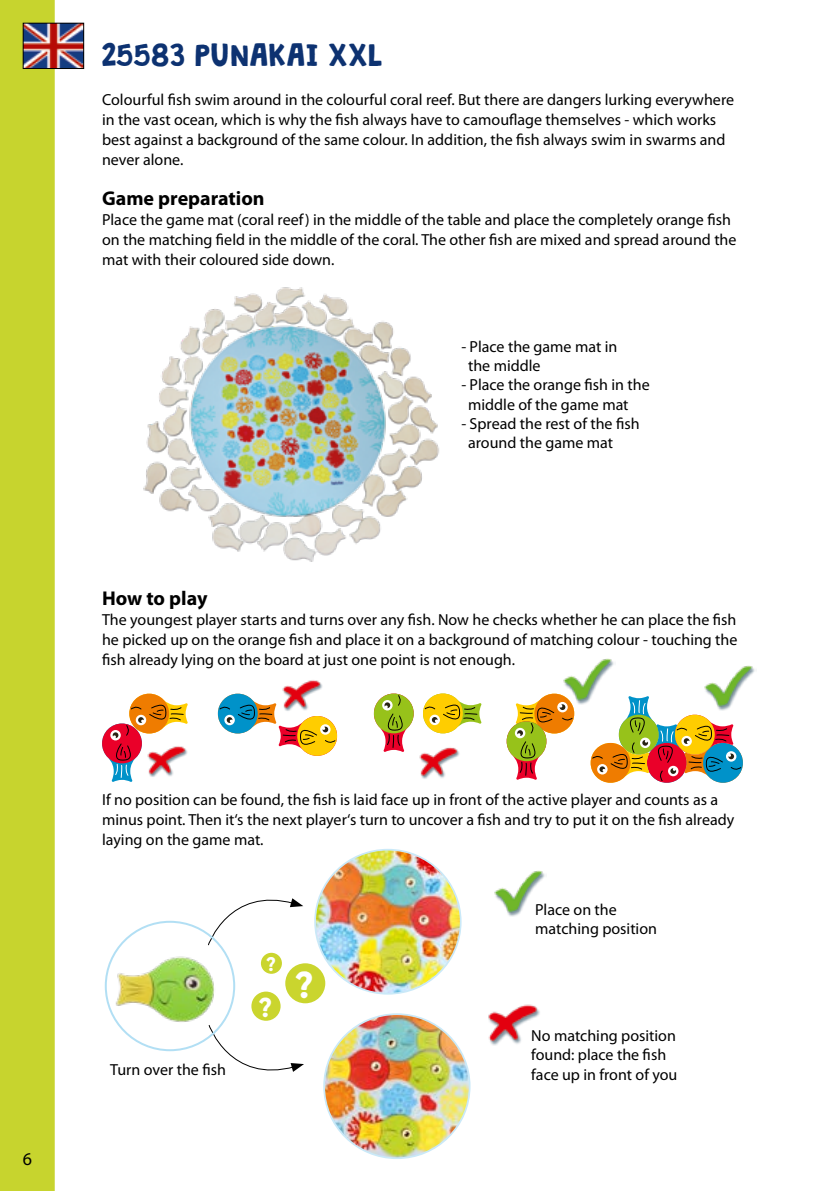
<style>
.page{position:relative;width:828px;height:1191px;background:#fff}
.page>*{position:absolute;margin:0;border:0;box-sizing:border-box;transform-origin:0 0}
.t1{font:30px "Granstander Clean";color:#fff}
.t2{font:28px "Granstander Clean";color:#0d3271}
.t3{font:21.8px "Granstander Clean";color:#fff}
.t4{font:700 20px "Myriad Pro";color:#000}
.t5{font:18px "Myriad Pro";color:#000}
.t6{font:16px/20px "Myriad Pro";color:#000}
.t7{font:15.8px "Granstander Clean";color:#fff}
</style>
<div class="page">
<div style="left:0;top:0;width:55px;height:1191px;background:#c7d42e"></div>
<img style="left:25px;top:25px;width:57px;height:42px">
<div style="left:23px;top:23px;width:61px;height:46px;border:1px solid #000"></div>
<div style="left:285px;top:963px;width:40px;height:40px;background:#cad52e;border-radius:50%"></div>
<div style="left:251px;top:991px;width:30px;height:29px;background:#cad52e;border-radius:50%"></div>
<div style="left:261px;top:952px;width:21px;height:21px;background:#cad52e;border-radius:50%"></div>
<img style="left:494px;top:870px;width:51px;height:47px">
<img style="left:563px;top:659px;width:51px;height:46px">
<img style="left:704px;top:665px;width:51px;height:31px">
<img style="left:488px;top:1004px;width:52px;height:42px">
<img style="left:282px;top:680px;width:41px;height:11px">
<img style="left:419px;top:752px;width:41px;height:27px">
<img style="left:102px;top:693px;width:86px;height:89px">
<svg style="left:588px;top:696px;width:155px;height:87px"></svg>
<img style="left:217px;top:691px;width:121px;height:65px">
<svg style="left:373px;top:693px;width:109px;height:59px"></svg>
<svg style="left:506px;top:691px;width:70px;height:89px"></svg>
<svg style="left:214px;top:898px;width:89px;height:34px"></svg>
<svg style="left:220px;top:1045px;width:84px;height:27px"></svg>
<img style="left:143px;top:287px;width:296px;height:275px">
<img style="left:315px;top:849px;width:146px;height:144px">
<img style="left:326px;top:1014px;width:144px;height:144px">
<img style="left:106px;top:932px;width:128px;height:113px">
<p class="t5" style="left:23px;top:1148px;width:11px">6</p>
<h2 class="t2" style="left:102px;top:40px;width:283px">25583 PUNAKAI XXL</h2>
<p class="t6" style="left:102px;top:89px;width:633px">Colourful fish swim around in the colourful coral reef. But there are dangers lurking everywhere in the vast ocean, which is why the fish always have to camouflage themselves - which works best against a background of the same colour. In addition, the fish always swim in swarms and never alone.</p>
<p class="t4" style="left:102px;top:185px;width:164px">Game preparation</p>
<p class="t6" style="left:102px;top:209px;width:636px">Place the game mat (coral reef) in the middle of the table and place the completely orange fish on the matching field in the middle of the coral. The other fish are mixed and spread around the mat with their coloured side down.</p>
<p class="t6" style="left:468px;top:337px;width:151px;line-height:19.2px;text-indent:-7px">- Place the game mat in the middle</p>
<p class="t6" style="left:468px;top:375px;width:183px;line-height:19.2px;text-indent:-7px">- Place the orange fish in the middle of the game mat</p>
<p class="t6" style="left:468px;top:414px;width:173px;line-height:19.2px;text-indent:-7px">- Spread the rest of the fish around the game mat</p>
<p class="t4" style="left:102px;top:585px;width:107px">How to play</p>
<p class="t6" style="left:102px;top:609px;width:637px;text-align:justify">The youngest player starts and turns over any fish. Now he checks whether he can place the fish he picked up on the orange fish and place it on a background of matching colour - touching the fish already lying on the board at just one point is not enough.</p>
<p class="t6" style="left:102px;top:789px;width:634px">If no position can be found, the fish is laid face up in front of the active player and counts as a minus point. Then it‘s the next player‘s turn to uncover a fish and try to put it on the fish already laying on the game mat.</p>
<p class="t6" style="left:110px;top:1059px;width:117px">Turn over the fish</p>
<p class="t7" style="left:267px;top:956px;width:11px">?</p>
<h3 class="t3" style="left:259px;top:997px;width:14px">?</h3>
<h1 class="t1" style="left:296px;top:970px;width:19px">?</h1>
<p class="t6" style="left:535px;top:900px;width:123px;line-height:19.2px">Place on the matching position</p>
<p class="t6" style="left:531px;top:1026px;width:148px;line-height:19.2px">No matching position found: place the fish face up in front of you</p>
</div>
